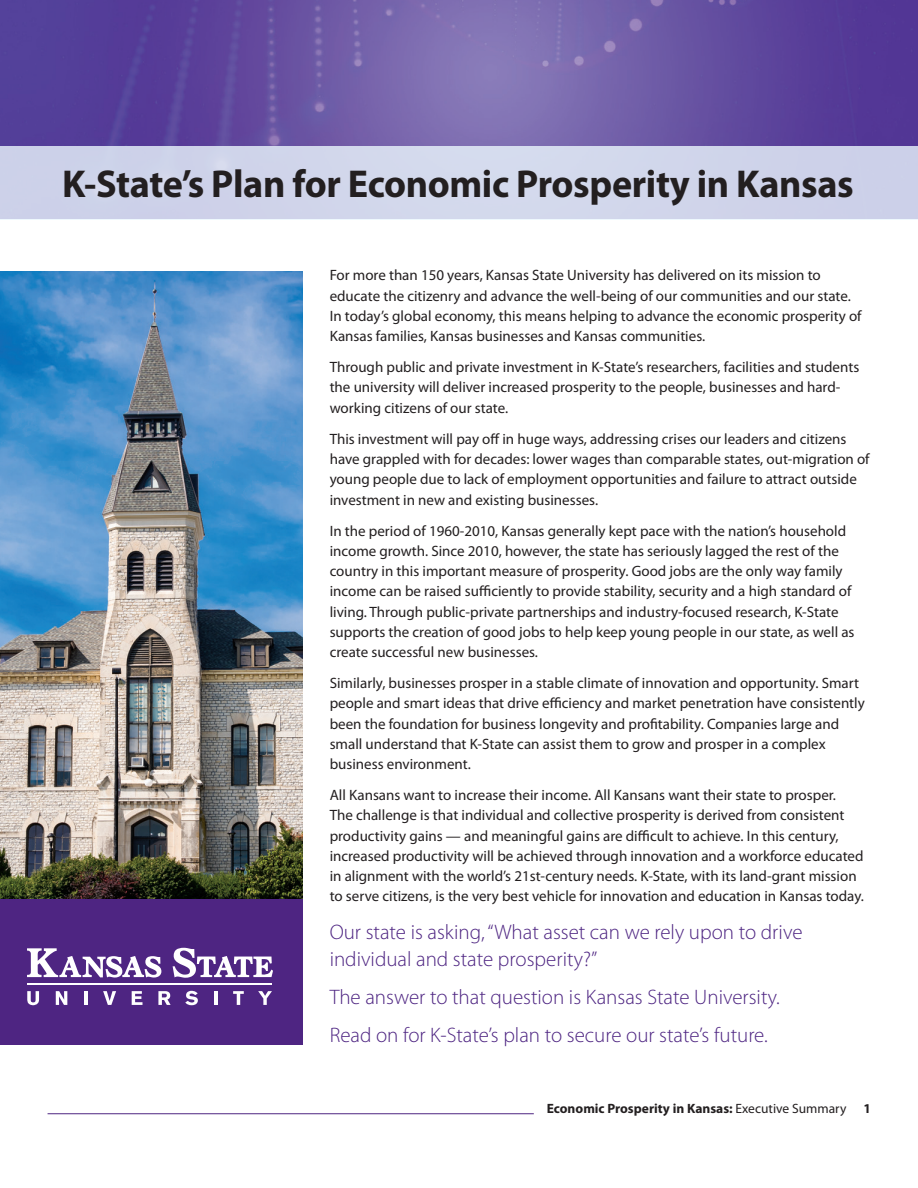
<style>
.page{position:relative;width:918px;height:1188px;background:#fff}
.page>*{position:absolute;margin:0;border:0;box-sizing:border-box;transform-origin:0 0}
.t1{font:700 39px "Myriad Pro";letter-spacing:-.01em;color:#231f20}
.t2{font:300 21px/27px "Myriad Pro";color:#4e2582}
.t3{font:15px/20.2px "Myriad Pro";color:#231f20}
.t4{font:700 13.5px "Myriad Pro";color:#231f20}
.s1{font-weight:400}
</style>
<div class="page">
<hr style="left:48px;top:1113px;width:486px;height:1px;background:#4e2582">
<img style="left:0;top:271px;width:302px;height:629px">
<img style="left:0;top:0;width:918px;height:146px">
<div style="left:0;top:146px;width:918px;height:73px;background:#cfd4ea"></div>
<div style="left:0;top:900px;width:303px;height:145px;background:#4e2582"></div>
<hr style="left:27px;top:983px;width:244px;height:2px;background:#fff">
<svg style="left:27px;top:948px;width:134px;height:30px"></svg>
<svg style="left:173px;top:948px;width:100px;height:30px"></svg>
<svg style="left:27px;top:991px;width:12px;height:14px"></svg>
<svg style="left:56px;top:991px;width:11px;height:14px"></svg>
<hr style="left:84px;top:991px;width:4px;height:14px;background:#fff">
<svg style="left:103px;top:991px;width:13px;height:14px"></svg>
<svg style="left:132px;top:991px;width:10px;height:14px"></svg>
<svg style="left:158px;top:991px;width:13px;height:14px"></svg>
<svg style="left:185px;top:991px;width:13px;height:14px"></svg>
<hr style="left:214px;top:991px;width:3px;height:14px;background:#fff">
<svg style="left:233px;top:991px;width:11px;height:14px"></svg>
<svg style="left:258px;top:991px;width:14px;height:14px"></svg>
<p class="t1" style="left:62px;top:158px;width:793px">K-State’s Plan for Economic Prosperity in Kansas</p>
<p class="t3" style="left:330px;top:265px;width:533px">For more than 150 years, Kansas State University has delivered on its mission to educate the citizenry and advance the well-being of our communities and our state.<br>In today’s global economy, this means helping to advance the economic prosperity of Kansas families, Kansas businesses and Kansas communities.</p>
<p class="t3" style="left:330px;top:357px;width:531px">Through public and private investment in K-State’s researchers, facilities and students the university will deliver increased prosperity to the people, businesses and hard&shy;working citizens of our state.</p>
<p class="t3" style="left:330px;top:428px;width:542px">This investment will pay off in huge ways, addressing crises our leaders and citizens have grappled with for decades: lower wages than comparable states, out-migration of young people due to lack of employment opportunities and failure to attract outside investment in new and existing businesses.</p>
<p class="t3" style="left:330px;top:520px;width:526px">In the period of 1960-2010, Kansas generally kept pace with the nation’s household income growth. Since 2010, however, the state has seriously lagged the rest of the country in this important measure of prosperity. Good jobs are the only way family income can be raised sufficiently to provide stability, security and a high standard of living. Through public-private partnerships and industry-focused research, K-State supports the creation of good jobs to help keep young people in our state, as well as create successful new businesses.</p>
<p class="t3" style="left:330px;top:673px;width:537px">Similarly, businesses prosper in a stable climate of innovation and opportunity. Smart people and smart ideas that drive efficiency and market penetration have consistently been the foundation for business longevity and profitability. Companies large and small understand that K-State can assist them to grow and prosper in a complex business environment.</p>
<p class="t3" style="left:330px;top:785px;width:536px">All Kansans want to increase their income. All Kansans want their state to prosper.<br>The challenge is that individual and collective prosperity is derived from consistent productivity gains — and meaningful gains are difficult to achieve. In this century, increased productivity will be achieved through innovation and a workforce educated in alignment with the world’s 21st-century needs. K-State, with its land-grant mission to serve citizens, is the very best vehicle for innovation and education in Kansas today.</p>
<p class="t2" style="left:330px;top:919px;width:474px">Our state is asking, “What asset can we rely upon to drive individual and state prosperity?”</p>
<p class="t2" style="left:330px;top:983px;width:452px">The answer to that question is Kansas State University.</p>
<p class="t2" style="left:330px;top:1021px;width:440px">Read on for K-State’s plan to secure our state’s future.</p>
<p class="t4" style="left:547px;top:1099px;width:301px">Economic Prosperity in Kansas: <span class="s1">Executive Summary</span></p>
<p class="t4" style="left:864px;top:1099px;width:9px">1</p>
</div>
